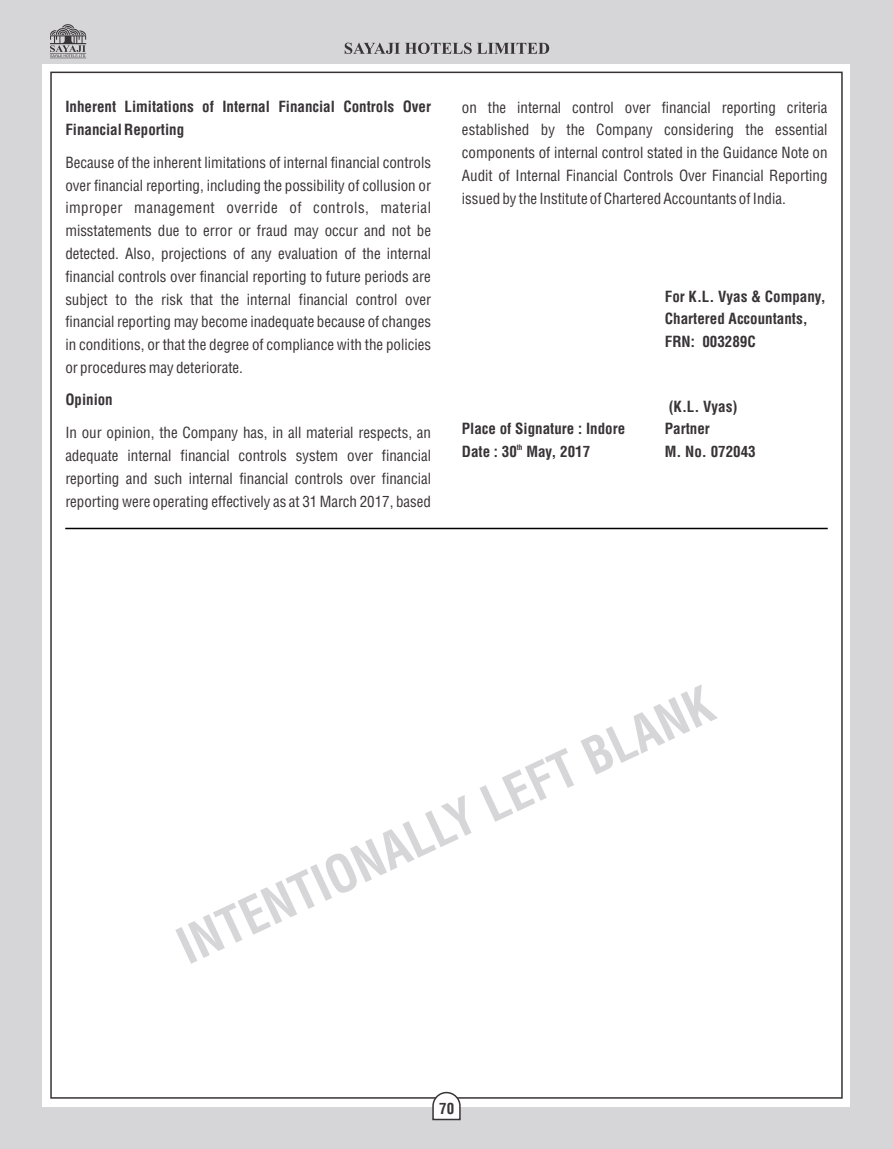
<style>
.page{position:relative;width:893px;height:1149px;background:#fff}
.page>*{position:absolute;margin:0;border:0;box-sizing:border-box;transform-origin:0 0}
.t1{font:49.5px "Switzerland Condensed";color:#d6d6d9}
.t2{font:15px/22.8px "Switzerland Condensed";color:#383336}
.t3{font:7.5px "Switzerland Condensed";color:#383336}
</style>
<div class="page">
<div style="left:0;top:0;width:893px;height:1148px;background:#d6d6d9"></div>
<svg style="left:345px;top:43px;width:204px;height:11px"></svg>
<svg style="left:50px;top:24px;width:36px;height:34px"></svg>
<div style="left:43px;top:64px;width:807px;height:1042px;background:#fff"></div>
<div style="left:50px;top:72px;width:793px;height:1026px;background:#fff;border:2px solid #383336"></div>
<svg style="left:432px;top:1091px;width:29px;height:29px"></svg>
<hr style="left:65px;top:527px;width:763px;height:2px;background:#000">
<p class="t2" style="left:65px;top:97px;width:367px">Inherent Limitations of Internal Financial Controls Over<br>Financial Reporting</p>
<p class="t2" style="left:65px;top:153px;width:367px;text-align:justify">Because of the inherent limitations of internal financial controls over financial reporting, including the possibility of collusion or improper management override of controls, material misstatements due to error or fraud may occur and not be detected. Also, projections of any evaluation of the internal financial controls over financial reporting to future periods are subject to the risk that the internal financial control over financial reporting may become inadequate because of changes in conditions, or that the degree of compliance with the policies or procedures may deteriorate.</p>
<p class="t2" style="left:65px;top:385px;width:367px;line-height:33px">Opinion<br>In our opinion, the Company has, in all material respects, an</p>
<p class="t2" style="left:65px;top:446px;width:367px;text-align:justify">adequate internal financial controls system over financial reporting and such internal financial controls over financial reporting were operating effectively as at 31 March 2017, based</p>
<p class="t2" style="left:462px;top:97px;width:367px;text-align:justify">on the internal control over financial reporting criteria established by the Company considering the essential components of internal control stated in the Guidance Note on Audit of Internal Financial Controls Over Financial Reporting issued by the Institute of Chartered Accountants of India.</p>
<p class="t2" style="left:665px;top:287px;width:162px">For K.L. Vyas &amp; Company,<br>Chartered Accountants,<br>FRN: 003289C</p>
<p class="t2" style="left:669px;top:397px;width:70px">(K.L. Vyas)</p>
<p class="t2" style="left:462px;top:419px;width:165px">Place of Signature : Indore</p>
<p class="t2" style="left:665px;top:419px;width:46px">Partner</p>
<p class="t3" style="left:517px;top:442px;width:7px">th</p>
<p class="t2" style="left:462px;top:442px;width:130px">Date : 30 May, 2017</p>
<p class="t2" style="left:665px;top:442px;width:92px">M. No. 072043</p>
<p class="t1" style="left:168px;top:921px;width:587px;rotate:-25deg">INTENTIONALLY LEFT BLANK</p>
<p class="t2" style="left:439px;top:1098px;width:16px">70</p>
</div>
